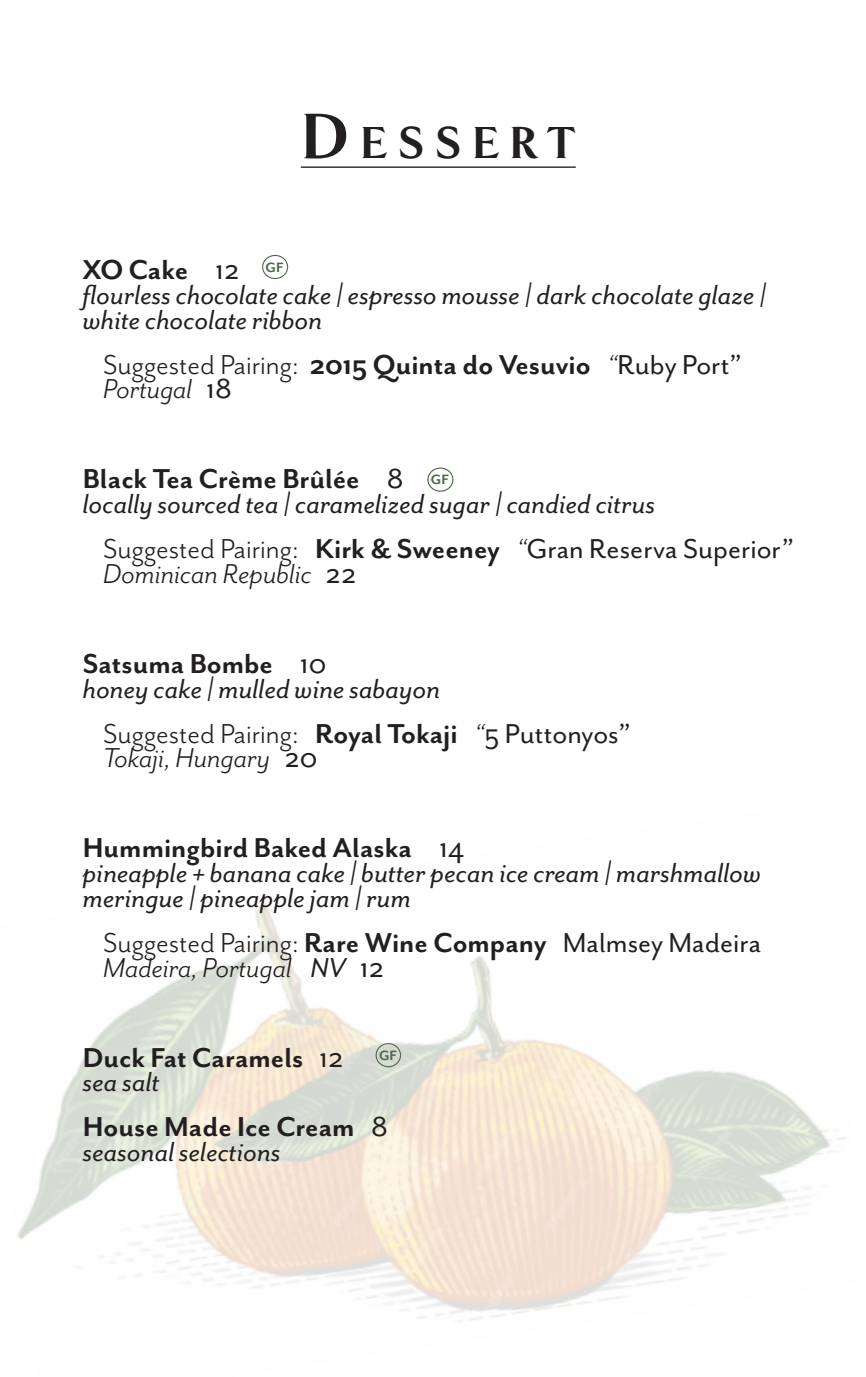
<style>
.page{position:relative;width:866px;height:1377px;background:#fff}
.page>*{position:absolute;margin:0;border:0;box-sizing:border-box;transform-origin:0 0}
.t1{font:800 47.25px "Goldenbook";letter-spacing:.215em;color:#231f20}
.t2{font:italic 31.5px/24.8px "Mr Eaves San OT";color:#231f20}
.t3{font:31.5px/24.8px "Mr Eaves San OT";color:#231f20}
.t4{font:700 31.5px/24.8px "Mr Eaves San OT";color:#231f20}
.t5{font:31.5px/24.8px "Mr Eaves San OT";color:#231f20}
.t6{font:700 15.53px "Mr Eaves San OT";color:#4c6a47}
.s1{font-size:67.5px}
.s2{font-weight:700;font-style:normal}
.s3{font-style:normal}
.s4{font-weight:400}
.s5{font-weight:400;font-style:italic}
.s6{font-style:inherit}
.s7{font-weight:700}
.s8{font-style:italic}
</style>
<div class="page">
<hr style="left:301px;top:166px;width:274px;height:2px;background:#231f20">
<img style="left:17px;top:904px;width:829px;height:416px">
<div style="left:375px;top:1043px;width:26px;height:24px;border:1px solid #4c6a47;border-radius:50%"></div>
<div style="left:262px;top:255px;width:26px;height:24px;border:1px solid #4c6a47;border-radius:50%"></div>
<div style="left:427px;top:468px;width:26px;height:24px;border:1px solid #4c6a47;border-radius:50%"></div>
<p class="t1" style="left:301px;top:116px;width:276px"><span class="s1">D</span>ESSERT</p>
<p class="t2" style="left:83px;top:258px;width:684px"><span class="s2">XO Cake</span> <span class="s3">12<br></span>flourless chocolate cake | espresso mousse | dark chocolate glaze | white chocolate ribbon</p>
<p class="t4" style="left:103px;top:352px;width:640px"><span class="s4">Suggested Pairing:</span> 2015 Quinta do Vesuvio <span class="s5">“</span><span class="s4">Ruby Port”<br></span><span class="s5">Portugal</span> <span class="s4">18</span></p>
<p class="t6" style="left:265px;top:258px;width:19px">GF</p>
<p class="t2" style="left:83px;top:467px;width:574px"><span class="s2">Black Tea Crème Brûlée</span> <span class="s3">8<br></span>locally sourced tea | caramelized sugar | candied citrus</p>
<p class="t5" style="left:103px;top:537px;width:692px"><span class="s6">Suggested Pairing:</span> <span class="s7">Kirk &amp; Sweeney</span> <span class="s8">“</span>Gran Reserva Superior”<br><span class="s8">Dominican Republic</span> 22</p>
<p class="t6" style="left:430px;top:471px;width:19px">GF</p>
<p class="t2" style="left:83px;top:651px;width:359px"><span class="s2">Satsuma Bombe</span> <span class="s3">10<br></span>honey cake | mulled wine sabayon</p>
<p class="t3" style="left:103px;top:721px;width:529px">Suggested Pairing: <span class="s7">Royal Tokaji</span> <span class="s8">“</span><span class="s6">5 Puttonyos”<br></span><span class="s8">Tokaji, Hungary</span> <span class="s6">20</span></p>
<p class="t2" style="left:83px;top:836px;width:679px"><span class="s2">Hummingbird Baked Alaska</span> <span class="s3">14<br></span>pineapple + banana cake | butter pecan ice cream | marshmallow meringue | pineapple jam | rum</p>
<p class="t3" style="left:103px;top:930px;width:659px">Suggested Pairing: <span class="s7">Rare Wine Company</span> <span class="s6">Malmsey Madeira<br></span><span class="s8">Madeira, Portugal</span> <span class="s8">NV</span> <span class="s6">12</span></p>
<p class="t4" style="left:83px;top:1045px;width:262px">Duck Fat Caramels <span class="s4">12 </span><span class="s5">sea salt</span></p>
<p class="t2" style="left:83px;top:1115px;width:306px"><span class="s2">House Made Ice Cream</span> <span class="s3">8 </span>seasonal selections</p>
<p class="t6" style="left:379px;top:1046px;width:19px">GF</p>
</div>
